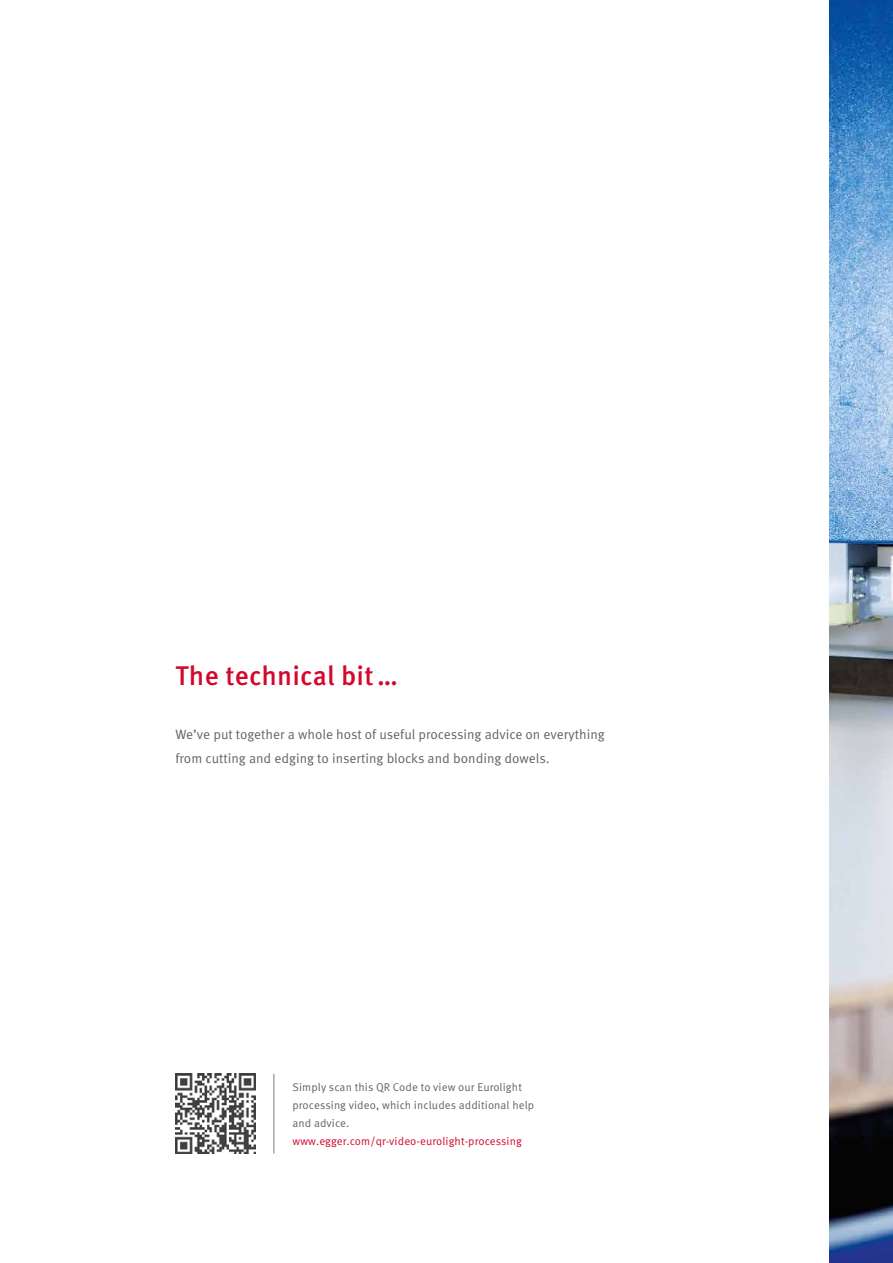
<style>
.page{position:relative;width:893px;height:1263px;background:#fff}
.page>*{position:absolute;margin:0;border:0;box-sizing:border-box;transform-origin:0 0}
.t1{font:500 27px "Meta Pro";letter-spacing:.01em;color:#d4082c}
.t2{font:13.5px/24px "Meta Pro";color:#636362}
.t3{font:11.25px/18px "Meta Pro";letter-spacing:.01em;color:#636362}
.t4{font:11.25px "Meta Pro";letter-spacing:.01em;color:#d4082c}
</style>
<div class="page">
<img style="left:176px;top:1074px;width:79px;height:79px">
<hr style="left:274px;top:1074px;width:1px;height:79px;background:#7b7b7a">
<img style="left:829px;top:0;width:64px;height:1263px">
<h1 class="t1" style="left:176px;top:659px;width:224px">The technical bit…</h1>
<p class="t2" style="left:176px;top:723px;width:431px">We’ve put together a whole host of useful processing advice on everything from cutting and edging to inserting blocks and bonding dowels.</p>
<p class="t3" style="left:292px;top:1078px;width:243px">Simply scan this QR Code to view our Eurolight processing video, which includes additional help and advice.</p>
<p class="t4" style="left:292px;top:1134px;width:231px">www.egger.com/qr-video-eurolight-processing</p>
</div>
